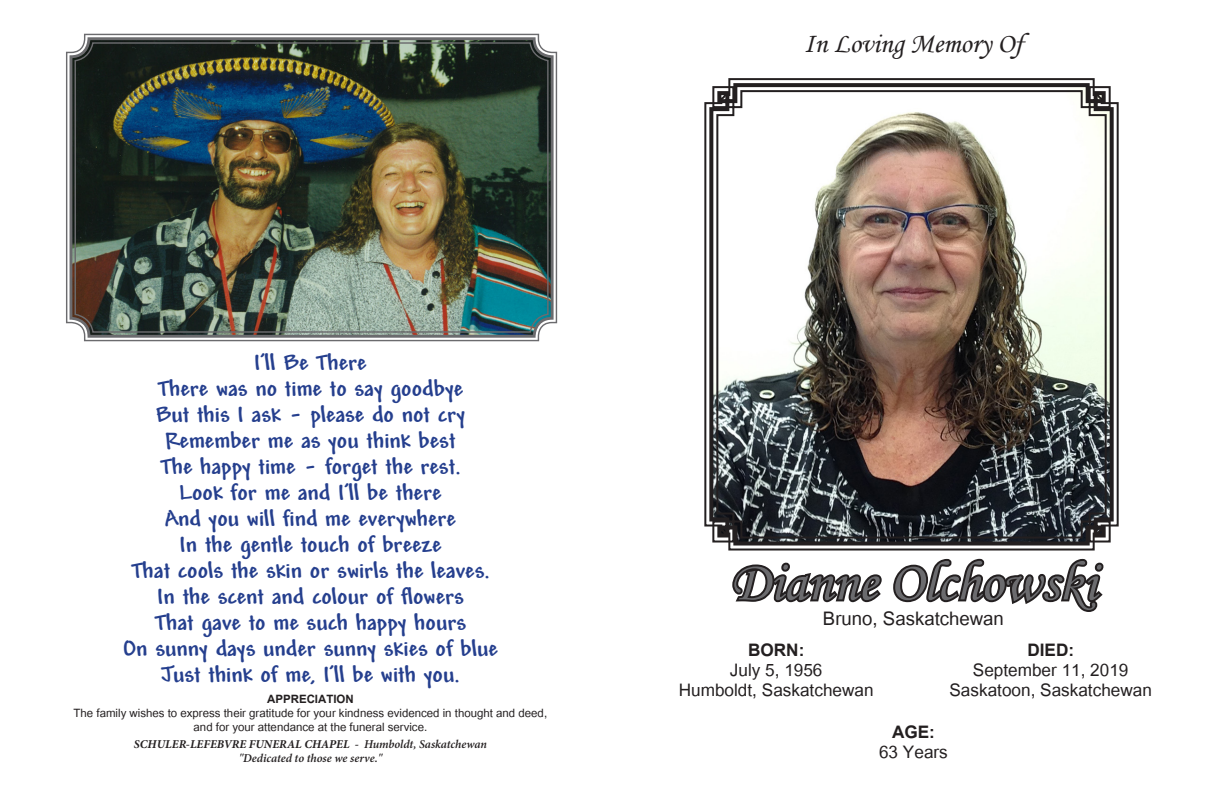
<style>
.page{position:relative;width:1224px;height:792px;background:#fff}
.page>*{position:absolute;margin:0;border:0;box-sizing:border-box;transform-origin:0 0}
.t1{font:56px "Monotype Corsiva";color:#6b6b6e}
.t2{font:28px "Monotype Corsiva";color:#231f20}
.t3{font:26px "Utsaah";color:#231f20}
.t4{font:700 24px "Andy";color:#253f8e}
.t5{font:24px "Utsaah";color:#231f20}
.t6{font:700 24px "Utsaah";color:#231f20}
.t7{font:16px "Utsaah";color:#231f20}
.t8{font:700 16px "Utsaah";color:#231f20}
.t9{font:italic 700 12px "Minion Pro";color:#231f20}
.t10{font:italic 600 12px "Minion Pro";color:#231f20}
.s1{font-weight:600}
</style>
<div class="page">
<svg style="left:704px;top:78px;width:415px;height:473px;background:#7a7878"></svg>
<svg style="left:707px;top:81px;width:409px;height:467px"></svg>
<img style="left:711px;top:85px;width:401px;height:459px">
<svg style="left:732px;top:562px;width:150px;height:41px"></svg>
<svg style="left:893px;top:558px;width:211px;height:54px"></svg>
<img style="left:66px;top:33px;width:492px;height:309px">
<div style="left:70px;top:37px;width:484px;height:301px;border:3px solid #6b6b6e;border-radius:18px"></div>
<div style="left:75px;top:42px;width:474px;height:291px;border:1px solid #6b6b6e;border-radius:18px"></div>
<p class="t4" style="left:254px;top:349px;width:114px">I’ll Be There</p>
<p class="t4" style="left:158px;top:375px;width:307px">There was no time to say goodbye</p>
<p class="t4" style="left:156px;top:401px;width:311px">But this I ask - please do not cry</p>
<p class="t4" style="left:165px;top:427px;width:292px">Remember me as you think best</p>
<p class="t4" style="left:160px;top:453px;width:301px">The happy time - forget the rest.</p>
<p class="t4" style="left:180px;top:479px;width:263px">Look for me and I’ll be there</p>
<p class="t4" style="left:165px;top:505px;width:293px">And you will find me everywhere</p>
<p class="t4" style="left:180px;top:531px;width:263px">In the gentle touch of breeze</p>
<p class="t4" style="left:131px;top:557px;width:360px">That cools the skin or swirls the leaves.</p>
<p class="t4" style="left:157px;top:583px;width:308px">In the scent and colour of flowers</p>
<p class="t4" style="left:155px;top:609px;width:313px">That gave to me such happy hours</p>
<p class="t4" style="left:123px;top:635px;width:376px">On sunny days under sunny skies of blue</p>
<p class="t4" style="left:161px;top:661px;width:300px">Just think of me, I’ll be with you.</p>
<p class="t8" style="left:267px;top:691px;width:88px">APPRECIATION</p>
<p class="t7" style="left:74px;top:706px;width:475px">The family wishes to express their gratitude for your kindness evidenced in thought and deed,</p>
<p class="t7" style="left:194px;top:720px;width:235px">and for your attendance at the funeral service.</p>
<p class="t9" style="left:134px;top:736px;width:355px">SCHULER-LEFEBVRE FUNERAL CHAPEL - <span class="s1">Humboldt, Saskatchewan</span></p>
<p class="t10" style="left:239px;top:750px;width:145px">"Dedicated to those we serve."</p>
<p class="t2" style="left:804px;top:26px;width:221px">In Loving Memory Of</p>
<p class="t1" style="left:730px;top:548px;width:368px">Dianne Olchowski</p>
<p class="t3" style="left:823px;top:606px;width:183px">Bruno, Saskatchewan</p>
<p class="t6" style="left:748px;top:638px;width:58px">BORN:</p>
<p class="t5" style="left:730px;top:659px;width:94px">July 5, 1956</p>
<p class="t5" style="left:679px;top:679px;width:196px">Humboldt, Saskatchewan</p>
<p class="t6" style="left:1027px;top:638px;width:48px">DIED:</p>
<p class="t5" style="left:973px;top:659px;width:157px">September 11, 2019</p>
<p class="t5" style="left:949px;top:679px;width:204px">Saskatoon, Saskatchewan</p>
<p class="t6" style="left:892px;top:720px;width:44px">AGE:</p>
<p class="t5" style="left:879px;top:740px;width:70px">63 Years</p>
</div>
